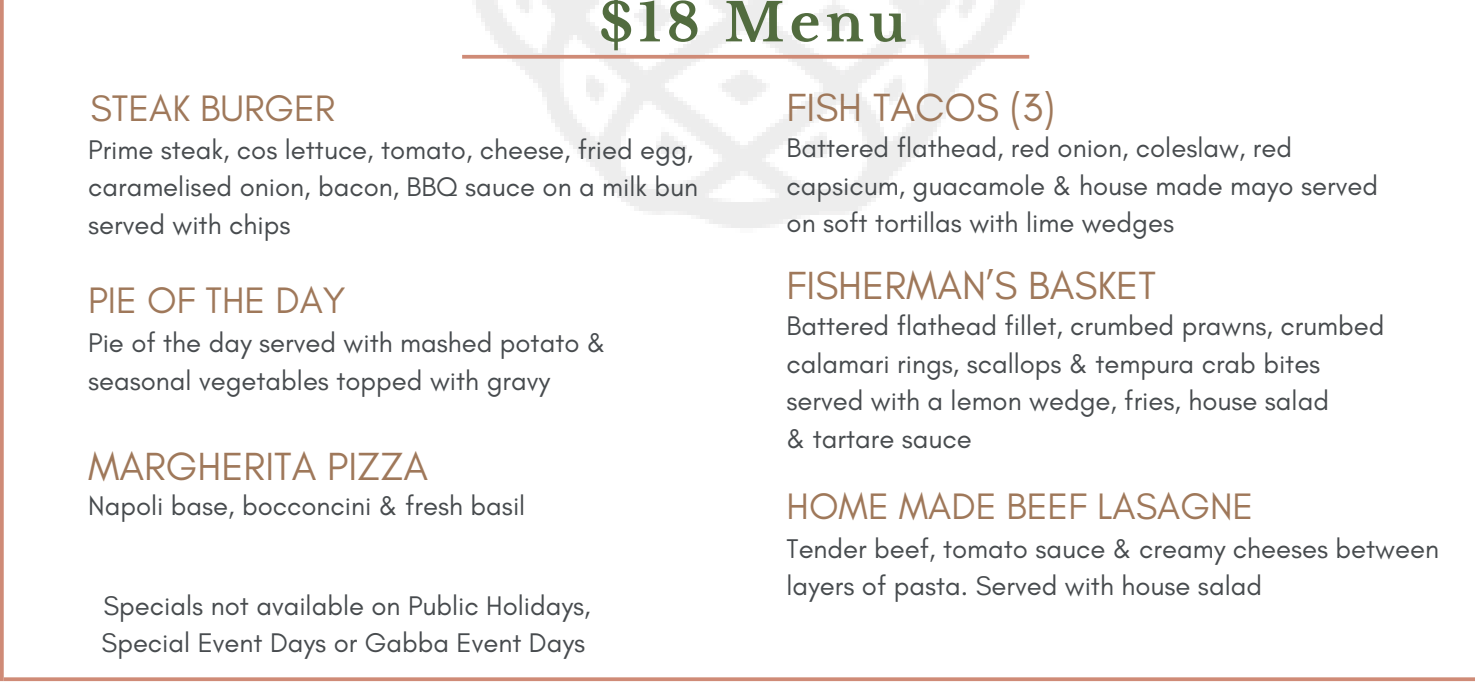
<style>
.page{position:relative;width:1475px;height:682px;background:#fff}
.page>*{position:absolute;margin:0;border:0;box-sizing:border-box;transform-origin:0 0}
.t1{font:700 52.5px "Libre Baskerville";letter-spacing:.1em;color:#526c3f}
.t2{font:40px "Glacial Indifference";color:#9f785a}
.t3{font:37.5px "Glacial Indifference";color:#9f785a}
.t4{font:27.5px/37.5px "Glacial Indifference";color:#474b4e}
</style>
<div class="page">
<svg style="left:0;top:0;width:4px;height:681px;fill:#cf8b77"></svg>
<svg style="left:4px;top:677px;width:1471px;height:4px;fill:#cf8b77"></svg>
<svg style="left:462px;top:55px;width:567px;height:4px;fill:#cf8b77"></svg>
<h4 class="t1" style="left:599px;top:-10px;width:308px">$18 Menu</h4>
<p class="t3" style="left:90px;top:85px;width:246px">STEAK BURGER</p>
<h6 class="t4" style="left:88px;top:130px;width:611px">Prime steak, cos lettuce, tomato, cheese, fried egg, caramelised onion, bacon, BBQ sauce on a milk bun served with chips</h6>
<h2 class="t3" style="left:88px;top:278px;width:259px">PIE OF THE DAY</h2>
<p class="t4" style="left:88px;top:324px;width:519px">Pie of the day served with mashed potato &amp; seasonal vegetables topped with gravy</p>
<p class="t2" style="left:786px;top:83px;width:270px">FISH TACOS (3)</p>
<h4 class="t4" style="left:786px;top:129px;width:593px">Battered flathead, red onion, coleslaw, red capsicum, guacamole &amp; house made mayo served on soft tortillas with lime wedges</h4>
<h5 class="t2" style="left:786px;top:261px;width:371px">FISHERMAN’S BASKET</h5>
<h4 class="t4" style="left:786px;top:307px;width:599px">Battered flathead fillet, crumbed prawns, crumbed calamari rings, scallops &amp; tempura crab bites served with a lemon wedge, fries, house salad</h4>
<p class="t4" style="left:786px;top:419px;width:187px">&amp; tartare sauce</p>
<h3 class="t2" style="left:88px;top:442px;width:342px">MARGHERITA PIZZA</h3>
<h4 class="t4" style="left:88px;top:487px;width:439px">Napoli base, bocconcini &amp; fresh basil</h4>
<h4 class="t3" style="left:786px;top:483px;width:468px">HOME MADE BEEF LASAGNE</h4>
<p class="t4" style="left:786px;top:529px;width:654px">Tender beef, tomato sauce &amp; creamy cheeses between layers of pasta. Served with house salad</p>
<h4 class="t4" style="left:102px;top:586px;width:491px">Specials not available on Public Holidays,<br>Special Event Days or Gabba Event Days</h4>
</div>
